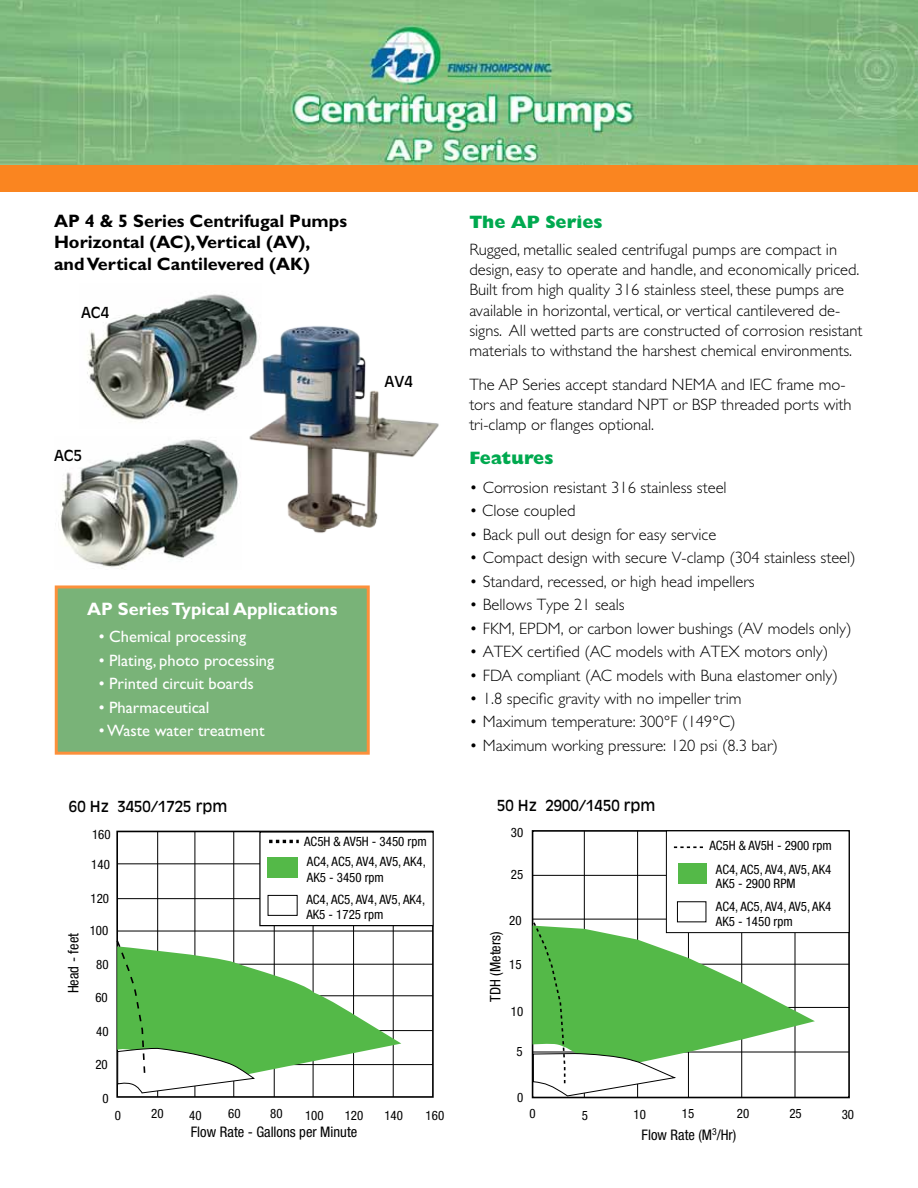
<style>
.page{position:relative;width:918px;height:1188px;background:#fff}
.page>*{position:absolute;margin:0;border:0;box-sizing:border-box;transform-origin:0 0}
.t1{font:700 18px/21.6px "Gill Sans";color:#000}
.t2{font:700 18px "Gill Sans";color:#fff}
.t3{font:800 18px "Gill Sans";color:#00a94f}
.t4{font:300 16.5px/20.2px "Gill Sans";color:#000}
.t5{font:16.5px "Gill Sans";color:#fff}
.t6{font:15px "Antique Olive";color:#000}
.t7{font:condensed 14.55px "Helvetica Neue";color:#000}
.t8{font:condensed 12.9px/14.5px "Helvetica Neue";color:#000}
</style>
<div class="page">
<img style="left:249px;top:326px;width:190px;height:207px">
<hr style="left:584px;top:831px;width:1px;height:267px;background:#000">
<hr style="left:637px;top:831px;width:1px;height:267px;background:#000">
<hr style="left:688px;top:831px;width:1px;height:267px;background:#000">
<hr style="left:741px;top:831px;width:1px;height:267px;background:#000">
<hr style="left:795px;top:831px;width:1px;height:267px;background:#000">
<hr style="left:533px;top:875px;width:316px;height:1px;background:#000">
<hr style="left:533px;top:919px;width:316px;height:1px;background:#000">
<hr style="left:533px;top:964px;width:316px;height:1px;background:#000">
<hr style="left:533px;top:1007px;width:316px;height:1px;background:#000">
<hr style="left:533px;top:1052px;width:316px;height:1px;background:#000">
<div style="left:666px;top:831px;width:183px;height:102px;background:#fff"></div>
<div style="left:666px;top:830px;width:183px;height:103px;border:1px solid #000"></div>
<svg style="left:674px;top:846px;width:29px;height:2px"></svg>
<svg style="left:532px;top:921px;width:283px;height:176px"></svg>
<div style="left:678px;top:863px;width:28px;height:21px;background:#54b948"></div>
<div style="left:116px;top:831px;width:318px;height:267px;border:2px solid #000"></div>
<hr style="left:117px;top:863px;width:316px;height:1px;background:#000">
<hr style="left:117px;top:898px;width:316px;height:1px;background:#000">
<hr style="left:117px;top:931px;width:316px;height:1px;background:#000">
<hr style="left:117px;top:964px;width:316px;height:1px;background:#000">
<hr style="left:117px;top:995px;width:316px;height:1px;background:#000">
<hr style="left:117px;top:1030px;width:316px;height:1px;background:#000">
<hr style="left:117px;top:1064px;width:316px;height:1px;background:#000">
<hr style="left:157px;top:831px;width:1px;height:266px;background:#000">
<hr style="left:195px;top:831px;width:1px;height:266px;background:#000">
<hr style="left:233px;top:831px;width:1px;height:266px;background:#000">
<hr style="left:274px;top:831px;width:1px;height:266px;background:#000">
<hr style="left:313px;top:831px;width:1px;height:266px;background:#000">
<hr style="left:353px;top:831px;width:1px;height:266px;background:#000">
<hr style="left:393px;top:831px;width:1px;height:266px;background:#000">
<div style="left:260px;top:832px;width:173px;height:94px;background:#fff"></div>
<div style="left:259px;top:831px;width:175px;height:95px;border:1px solid #000"></div>
<svg style="left:269px;top:840px;width:30px;height:3px"></svg>
<div style="left:267px;top:857px;width:31px;height:21px;background:#54b948"></div>
<div style="left:268px;top:895px;width:30px;height:21px;border:1px solid #000"></div>
<svg style="left:116px;top:939px;width:285px;height:155px"></svg>
<img style="left:0;top:0;width:918px;height:165px">
<div style="left:56px;top:587px;width:312px;height:166px;background:#79b378"></div>
<div style="left:55px;top:585px;width:315px;height:170px;border:3px solid #fc903b"></div>
<img style="left:87px;top:294px;width:175px;height:135px">
<img style="left:58px;top:439px;width:180px;height:130px">
<div style="left:0;top:165px;width:918px;height:27px;background:#fa8520"></div>
<p class="t1" style="left:54px;top:210px;width:295px">AP 4 &amp; 5 Series Centrifugal Pumps<br>Horizontal (AC),Vertical (AV),<br>and Vertical Cantilevered (AK)</p>
<p class="t6" style="left:81px;top:303px;width:30px">AC4</p>
<p class="t6" style="left:54px;top:446px;width:30px">AC5</p>
<p class="t6" style="left:384px;top:372px;width:30px">AV4</p>
<p class="t2" style="left:87px;top:599px;width:252px">AP Series Typical Applications</p>
<p class="t5" style="left:99px;top:627px;width:149px">• Chemical processing</p>
<p class="t5" style="left:99px;top:651px;width:177px">• Plating, photo processing</p>
<p class="t5" style="left:99px;top:674px;width:157px">• Printed circuit boards</p>
<p class="t5" style="left:99px;top:698px;width:112px">• Pharmaceutical</p>
<p class="t5" style="left:99px;top:721px;width:167px">• Waste water treatment</p>
<p class="t6" style="left:69px;top:798px;width:160px">60 Hz 3450/1725 rpm</p>
<p class="t7" style="left:65px;top:993px;width:62px;rotate:-90deg">Head - feet</p>
<p class="t8" style="left:92px;top:827px;width:20px">160</p>
<p class="t8" style="left:91px;top:857px;width:20px">140</p>
<p class="t8" style="left:91px;top:891px;width:20px">120</p>
<p class="t8" style="left:90px;top:923px;width:20px">100</p>
<p class="t8" style="left:96px;top:957px;width:14px">80</p>
<p class="t8" style="left:95px;top:990px;width:14px">60</p>
<p class="t8" style="left:96px;top:1024px;width:14px">40</p>
<p class="t8" style="left:95px;top:1057px;width:14px">20</p>
<p class="t8" style="left:103px;top:1092px;width:8px">0</p>
<p class="t8" style="left:304px;top:832px;width:124px;line-height:20px">AC5H &amp; AV5H - 3450 rpm<br>AC4, AC5, AV4, AV5, AK4,</p>
<p class="t8" style="left:306px;top:866px;width:120px;line-height:21.8px">AK5 - 3450 rpm<br>AC4, AC5, AV4, AV5, AK4,</p>
<p class="t8" style="left:306px;top:907px;width:79px">AK5 - 1725 rpm</p>
<p class="t8" style="left:115px;top:1109px;width:8px">0</p>
<p class="t8" style="left:151px;top:1106px;width:14px">20</p>
<p class="t8" style="left:189px;top:1109px;width:14px">40</p>
<p class="t8" style="left:228px;top:1106px;width:14px">60</p>
<p class="t8" style="left:270px;top:1106px;width:14px">80</p>
<p class="t8" style="left:305px;top:1109px;width:20px">100</p>
<p class="t8" style="left:345px;top:1109px;width:20px">120</p>
<p class="t8" style="left:384px;top:1109px;width:20px">140</p>
<p class="t8" style="left:426px;top:1109px;width:20px">160</p>
<p class="t7" style="left:191px;top:1124px;width:168px">Flow Rate - Gallons per Minute</p>
<p class="t3" style="left:469px;top:211px;width:135px">The AP Series</p>
<p class="t4" style="left:469px;top:240px;width:395px">Rugged, metallic sealed centrifugal pumps are compact in design, easy to operate and handle, and economically priced.<br>Built from high quality 316 stainless steel, these pumps are available in horizontal, vertical, or vertical cantilevered de&shy;signs. All wetted parts are constructed of corrosion resistant materials to withstand the harshest chemical environments.</p>
<p class="t4" style="left:469px;top:375px;width:384px">The AP Series accept standard NEMA and IEC frame mo&shy;tors and feature standard NPT or BSP threaded ports with tri-clamp or flanges optional.</p>
<p class="t3" style="left:469px;top:447px;width:86px">Features</p>
<p class="t4" style="left:469px;top:477px;width:259px">• Corrosion resistant 316 stainless steel</p>
<p class="t4" style="left:469px;top:501px;width:108px">• Close coupled</p>
<p class="t4" style="left:469px;top:524px;width:249px">• Back pull out design for easy service</p>
<p class="t4" style="left:469px;top:548px;width:388px">• Compact design with secure V-clamp (304 stainless steel)</p>
<p class="t4" style="left:469px;top:571px;width:287px">• Standard, recessed, or high head impellers</p>
<p class="t4" style="left:469px;top:595px;width:157px">• Bellows Type 21 seals</p>
<p class="t4" style="left:469px;top:618px;width:384px">• FKM, EPDM, or carbon lower bushings (AV models only)</p>
<p class="t4" style="left:469px;top:642px;width:360px">• ATEX certified (AC models with ATEX motors only)</p>
<p class="t4" style="left:469px;top:665px;width:370px">• FDA compliant (AC models with Buna elastomer only)</p>
<p class="t4" style="left:469px;top:689px;width:274px">• 1.8 specific gravity with no impeller trim</p>
<p class="t4" style="left:469px;top:712px;width:268px">• Maximum temperature: 300°F (149°C)</p>
<p class="t4" style="left:469px;top:735px;width:310px">• Maximum working pressure: 120 psi (8.3 bar)</p>
<p class="t6" style="left:497px;top:796px;width:160px">50 Hz 2900/1450 rpm</p>
<p class="t8" style="left:511px;top:825px;width:14px">30</p>
<p class="t8" style="left:511px;top:867px;width:14px">25</p>
<p class="t8" style="left:509px;top:913px;width:14px">20</p>
<p class="t8" style="left:509px;top:957px;width:14px">15</p>
<p class="t8" style="left:511px;top:1004px;width:14px">10</p>
<p class="t8" style="left:517px;top:1044px;width:8px">5</p>
<p class="t8" style="left:517px;top:1090px;width:8px">0</p>
<p class="t7" style="left:487px;top:1002px;width:72px;rotate:-90deg">TDH (Meters)</p>
<p class="t8" style="left:709px;top:838px;width:124px">AC5H &amp; AV5H - 2900 rpm</p>
<p class="t8" style="left:716px;top:862px;width:117px">AC4, AC5, AV4, AV5, AK4<br>AK5 - 2900 RPM</p>
<p class="t8" style="left:716px;top:899px;width:117px">AC4, AC5, AV4, AV5, AK4<br>AK5 - 1450 rpm</p>
<p class="t8" style="left:529px;top:1107px;width:8px">0</p>
<p class="t8" style="left:582px;top:1108px;width:8px">5</p>
<p class="t8" style="left:634px;top:1107px;width:14px">10</p>
<p class="t8" style="left:682px;top:1107px;width:14px">15</p>
<p class="t8" style="left:737px;top:1107px;width:14px">20</p>
<p class="t8" style="left:789px;top:1107px;width:14px">25</p>
<p class="t8" style="left:842px;top:1107px;width:14px">30</p>
<p class="t7" style="left:642px;top:1126px;width:96px">Flow Rate (M<sup>3</sup>/Hr)</p>
</div>
